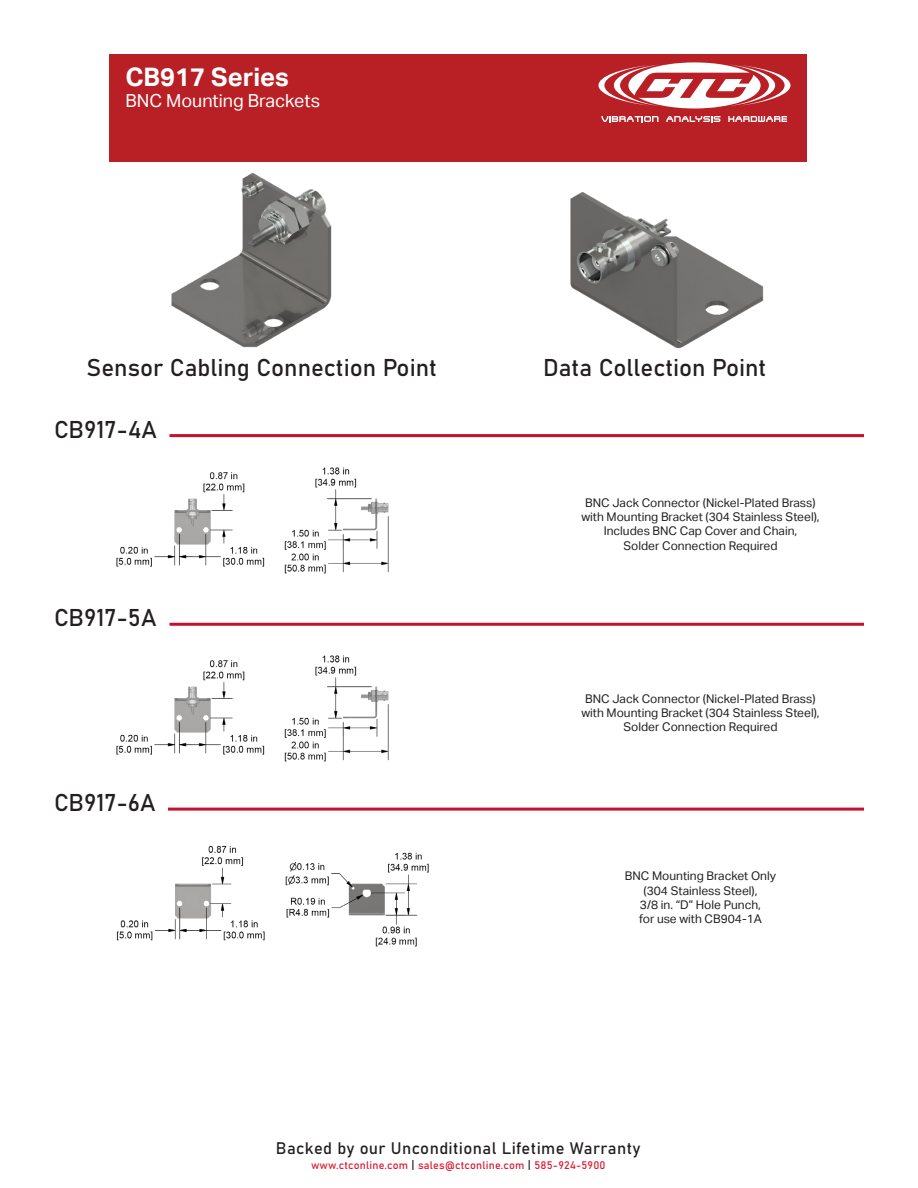
<style>
.page{position:relative;width:918px;height:1188px;background:#fff}
.page>*{position:absolute;margin:0;border:0;box-sizing:border-box;transform-origin:0 0}
.t1{font:700 25.5px "Aktiv Grotesk";color:#fff}
.t2{font:24px "Bahnschrift";color:#231f20}
.t3{font:18px "Aktiv Grotesk";color:#fff}
.t4{font:16.5px "Bahnschrift";letter-spacing:.025em;color:#231f20}
.t5{font:12px/14.4px "Aktiv Grotesk";color:#231f20;text-align:center}
.t6{font:10.8px "Bahnschrift";letter-spacing:.02em;color:#dc1a32}
.s1{font-size:11.25px;color:#231f20}
</style>
<div class="page">
<div style="left:110px;top:54px;width:697px;height:108px;background:#b92025"></div>
<svg style="left:598px;top:62px;width:192px;height:46px"></svg>
<svg style="left:601px;top:116px;width:58px;height:6px"></svg>
<svg style="left:666px;top:116px;width:54px;height:6px"></svg>
<svg style="left:728px;top:116px;width:59px;height:6px"></svg>
<hr style="left:168px;top:808px;width:696px;height:3px;background:#c8102e">
<hr style="left:170px;top:434px;width:694px;height:3px;background:#c8102e">
<img style="left:116px;top:467px;width:273px;height:107px">
<img style="left:116px;top:845px;width:313px;height:102px">
<hr style="left:170px;top:623px;width:694px;height:3px;background:#c8102e">
<img style="left:116px;top:655px;width:273px;height:107px">
<img style="left:171px;top:172px;width:161px;height:176px">
<img style="left:570px;top:191px;width:194px;height:158px">
<p class="t1" style="left:125px;top:62px;width:165px">CB917 Series</p>
<p class="t3" style="left:125px;top:91px;width:196px">BNC Mounting Brackets</p>
<p class="t2" style="left:87px;top:349px;width:352px">Sensor Cabling Connection Point</p>
<p class="t2" style="left:543px;top:349px;width:225px">Data Collection Point</p>
<p class="t2" style="left:54px;top:411px;width:105px">CB917-4A</p>
<p class="t2" style="left:54px;top:600px;width:104px">CB917-5A</p>
<p class="t2" style="left:54px;top:784px;width:103px">CB917-6A</p>
<p class="t5" style="left:581px;top:495px;width:240px">BNC Jack Connector (Nickel-Plated Brass) with Mounting Bracket (304 Stainless Steel), Includes BNC Cap Cover and Chain,<br>Solder Connection Required</p>
<p class="t5" style="left:581px;top:691px;width:240px">BNC Jack Connector (Nickel-Plated Brass) with Mounting Bracket (304 Stainless Steel),<br>Solder Connection Required</p>
<p class="t5" style="left:625px;top:869px;width:153px">BNC Mounting Bracket Only (304 Stainless Steel),<br>3/8 in. “D” Hole Punch,<br>for use with CB904-1A</p>
<p class="t4" style="left:276px;top:1136px;width:366px">Backed by our Unconditional Lifetime Warranty</p>
<p class="t6" style="left:311px;top:1157px;width:296px">www.ctconline.com <span class="s1">|</span> sales@ctconline.com <span class="s1">|</span> 585-924-5900</p>
</div>
